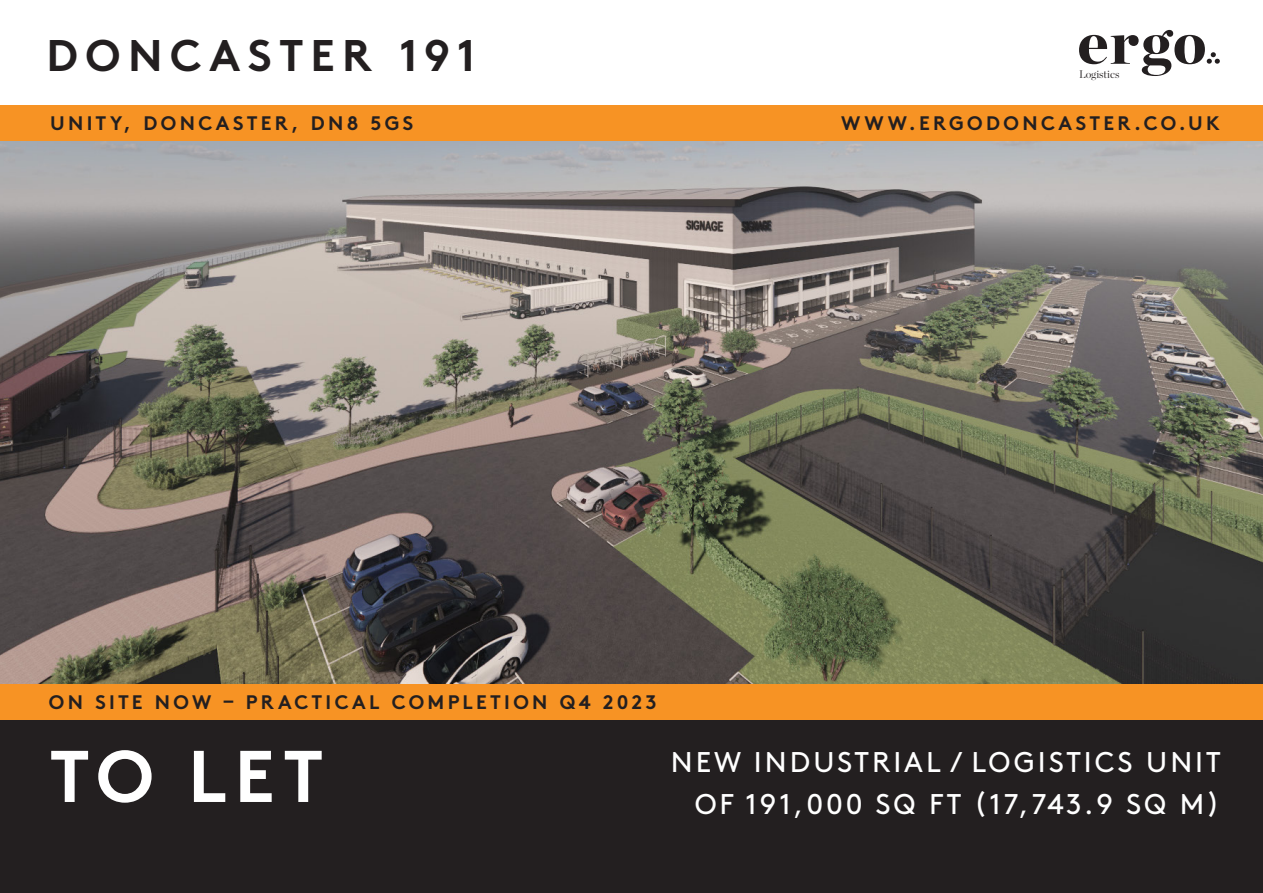
<style>
.page{position:relative;width:1263px;height:893px;background:#fff}
.page>*{position:absolute;margin:0;border:0;box-sizing:border-box;transform-origin:0 0}
.t1{font:700 73.05px "Brown";color:#fff}
.Headline{font:700 44.25px "Brown";letter-spacing:.17em;color:#231f20}
.t2{font:28.5px "Brown";letter-spacing:.105em;color:#fff}
.Headline-2{font:700 19.5px "Brown";letter-spacing:.17em;color:#231f20}
.t3{font:300 10.95px "Chronicle Display";color:#231f20}
</style>
<div class="page">
<img style="left:0;top:141px;width:1263px;height:543px">
<div style="left:0;top:720px;width:1263px;height:173px;background:#231f20"></div>
<svg style="left:1079px;top:30px;width:141px;height:46px"></svg>
<div style="left:0;top:105px;width:1263px;height:36px;background:#f79324"></div>
<div style="left:0;top:684px;width:1263px;height:36px;background:#f79324"></div>
<p class="Headline" style="left:46px;top:20px;width:431px">DONCASTER 191</p>
<p class="t3" style="left:1079px;top:66px;width:42px">Logistics</p>
<p class="Headline-2" style="left:50px;top:107px;width:365px">UNITY, DONCASTER, DN8 5GS</p>
<p class="Headline-2" style="left:841px;top:107px;width:380px">WWW.ERGODONCASTER.CO.UK</p>
<p class="Headline-2" style="left:49px;top:686px;width:609px">ON SITE NOW – PRACTICAL COMPLETION Q4 2023</p>
<p class="t1" style="left:49px;top:717px;width:276px">TO LET</p>
<p class="t2" style="left:671px;top:740px;width:551px">NEW INDUSTRIAL / LOGISTICS UNIT</p>
<p class="t2" style="left:695px;top:782px;width:527px">OF 191,000 SQ FT (17,743.9 SQ M)</p>
</div>
